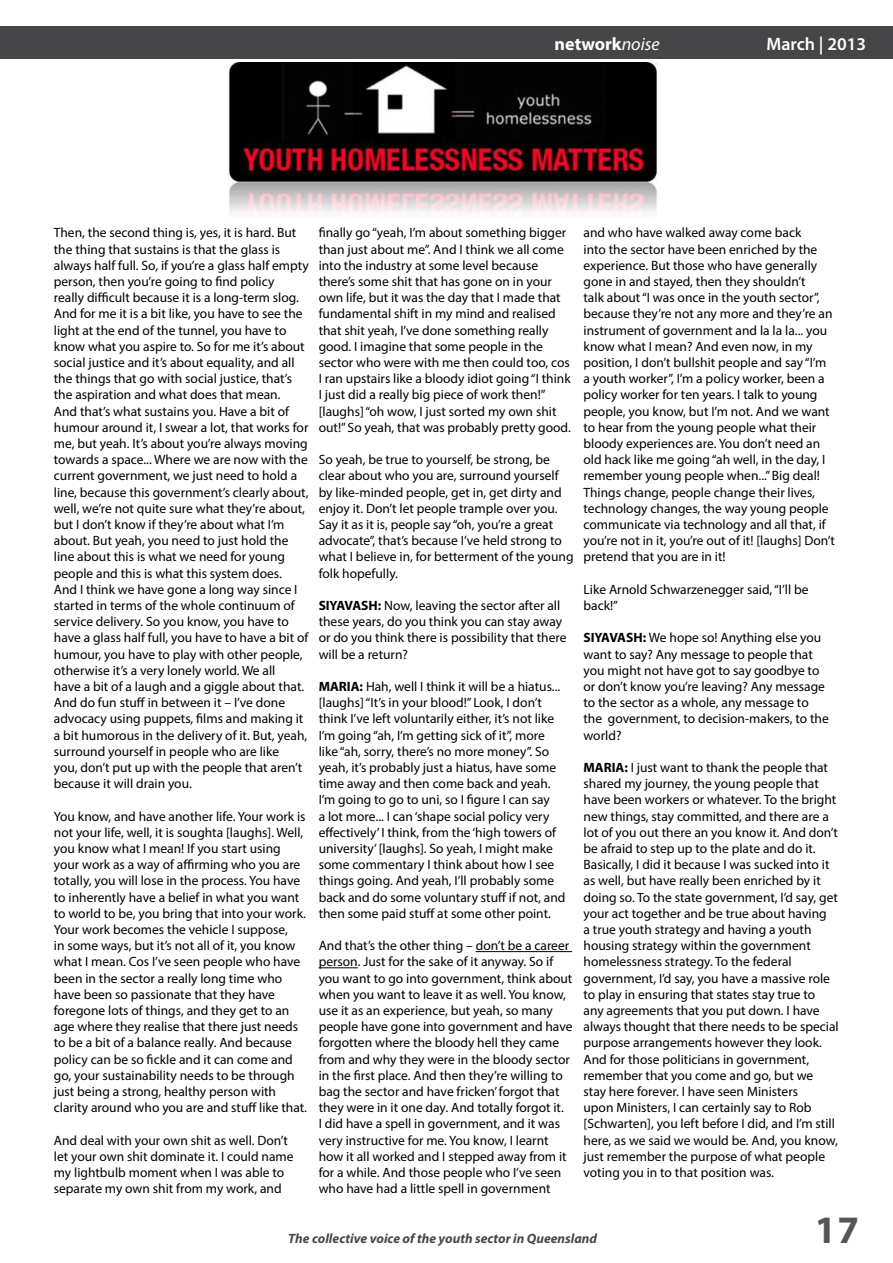
<style>
.page{position:relative;width:893px;height:1263px;background:#fff}
.page>*{position:absolute;margin:0;border:0;box-sizing:border-box;transform-origin:0 0}
.t1{font:700 39px "Myriad Pro";color:#565659}
.t2{font:700 18px "Myriad Pro";color:#fff}
.t3{font:600 18px "Myriad Pro";color:#fff}
.t4{font:13.5px/16.2px "Myriad Pro";color:#000}
.t5{font:italic 700 13.5px "Myriad Pro";color:#48484a}
.s1{font-weight:400;font-style:italic}
.s2{font-weight:700}
</style>
<div class="page">
<div style="left:0;top:26px;width:893px;height:33px;background:#464547"></div>
<hr style="left:476px;top:951px;width:96px;height:1px;background:#000">
<hr style="left:319px;top:967px;width:39px;height:1px;background:#000">
<img style="left:229px;top:62px;width:429px;height:153px">
<h2 class="t2" style="left:555px;top:32px;width:107px">network<span class="s1">noise</span></h2>
<h2 class="t3" style="left:766px;top:32px;width:101px">March | 2013</h2>
<p class="t4" style="left:54px;top:225px;width:256px">Then, the second thing is, yes, it is hard. But the thing that sustains is that the glass is always half full. So, if you’re a glass half empty person, then you’re going to find policy<br>really difficult because it is a long-term slog.<br>And for me it is a bit like, you have to see the light at the end of the tunnel, you have to know what you aspire to. So for me it’s about social justice and it’s about equality, and all the things that go with social justice, that’s the aspiration and what does that mean.<br>And that’s what sustains you. Have a bit of humour around it, I swear a lot, that works for me, but yeah. It’s about you’re always moving towards a space... Where we are now with the current government, we just need to hold a line, because this government’s clearly about, well, we’re not quite sure what they’re about, but I don’t know if they’re about what I’m about. But yeah, you need to just hold the line about this is what we need for young people and this is what this system does.<br>And I think we have gone a long way since I started in terms of the whole continuum of service delivery. So you know, you have to have a glass half full, you have to have a bit of humour, you have to play with other people, otherwise it’s a very lonely world. We all<br>have a bit of a laugh and a giggle about that.<br>And do fun stuff in between it – I’ve done advocacy using puppets, films and making it a bit humorous in the delivery of it. But, yeah, surround yourself in people who are like<br>you, don’t put up with the people that aren’t because it will drain you.</p>
<p class="t4" style="left:54px;top:808px;width:255px">You know, and have another life. Your work is not your life, well, it is soughta [laughs]. Well, you know what I mean! If you start using your work as a way of affirming who you are totally, you will lose in the process. You have to inherently have a belief in what you want to world to be, you bring that into your work.<br>Your work becomes the vehicle I suppose,<br>in some ways, but it’s not all of it, you know what I mean. Cos I’ve seen people who have been in the sector a really long time who have been so passionate that they have foregone lots of things, and they get to an age where they realise that there just needs to be a bit of a balance really. And because policy can be so fickle and it can come and go, your sustainability needs to be through just being a strong, healthy person with clarity around who you are and stuff like that.</p>
<p class="t4" style="left:54px;top:1132px;width:241px">And deal with your own shit as well. Don’t let your own shit dominate it. I could name my lightbulb moment when I was able to separate my own shit from my work, and</p>
<p class="t4" style="left:319px;top:225px;width:254px">finally go “yeah, I’m about something bigger than just about me”. And I think we all come into the industry at some level because there’s some shit that has gone on in your own life, but it was the day that I made that fundamental shift in my mind and realised that shit yeah, I’ve done something really good. I imagine that some people in the sector who were with me then could too, cos I ran upstairs like a bloody idiot going “I think I just did a really big piece of work then!” [laughs] “oh wow, I just sorted my own shit out!” So yeah, that was probably pretty good.</p>
<p class="t4" style="left:319px;top:451px;width:256px">So yeah, be true to yourself, be strong, be clear about who you are, surround yourself by like-minded people, get in, get dirty and enjoy it. Don’t let people trample over you.<br>Say it as it is, people say “oh, you’re a great advocate”, that’s because I’ve held strong to what I believe in, for betterment of the young folk hopefully.</p>
<p class="t4" style="left:319px;top:597px;width:249px"><span class="s2">SIYAVASH:</span> Now, leaving the sector after all these years, do you think you can stay away or do you think there is possibility that there will be a return?</p>
<p class="t4" style="left:319px;top:678px;width:248px"><span class="s2">MARIA:</span> Hah, well I think it will be a hiatus... [laughs] “It’s in your blood!” Look, I don’t think I’ve left voluntarily either, it’s not like I’m going “ah, I’m getting sick of it”, more like “ah, sorry, there’s no more money”. So yeah, it’s probably just a hiatus, have some time away and then come back and yeah.<br>I’m going to go to uni, so I figure I can say<br>a lot more... I can ‘shape social policy very effectively’ I think, from the ‘high towers of university’ [laughs]. So yeah, I might make some commentary I think about how I see things going. And yeah, I’ll probably some back and do some voluntary stuff if not, and then some paid stuff at some other point.</p>
<p class="t4" style="left:319px;top:937px;width:255px">And that’s the other thing – don’t be a career person. Just for the sake of it anyway. So if you want to go into government, think about when you want to leave it as well. You know, use it as an experience, but yeah, so many people have gone into government and have forgotten where the bloody hell they came from and why they were in the bloody sector in the first place. And then they’re willing to bag the sector and have fricken’ forgot that they were in it one day. And totally forgot it.<br>I did have a spell in government, and it was very instructive for me. You know, I learnt how it all worked and I stepped away from it for a while. And those people who I’ve seen who have had a little spell in government</p>
<p class="t4" style="left:583px;top:225px;width:253px">and who have walked away come back<br>into the sector have been enriched by the experience. But those who have generally gone in and stayed, then they shouldn’t<br>talk about “I was once in the youth sector”, because they’re not any more and they’re an instrument of government and la la la... you know what I mean? And even now, in my position, I don’t bullshit people and say “I’m a youth worker”, I’m a policy worker, been a policy worker for ten years. I talk to young people, you know, but I’m not. And we want to hear from the young people what their bloody experiences are. You don’t need an old hack like me going “ah well, in the day, I remember young people when...” Big deal!<br>Things change, people change their lives, technology changes, the way young people communicate via technology and all that, if you’re not in it, you’re out of it! [laughs] Don’t pretend that you are in it!</p>
<p class="t4" style="left:583px;top:581px;width:227px">Like Arnold Schwarzenegger said, “I’ll be back!”</p>
<p class="t4" style="left:583px;top:630px;width:247px"><span class="s2">SIYAVASH:</span> We hope so! Anything else you want to say? Any message to people that you might not have got to say goodbye to or don’t know you’re leaving? Any message to the sector as a whole, any message to the government, to decision-makers, to the world?</p>
<p class="t4" style="left:583px;top:759px;width:257px"><span class="s2">MARIA:</span> I just want to thank the people that shared my journey, the young people that have been workers or whatever. To the bright new things, stay committed, and there are a lot of you out there an you know it. And don’t be afraid to step up to the plate and do it.<br>Basically, I did it because I was sucked into it as well, but have really been enriched by it doing so. To the state government, I’d say, get your act together and be true about having<br>a true youth strategy and having a youth housing strategy within the government homelessness strategy. To the federal government, I’d say, you have a massive role to play in ensuring that states stay true to any agreements that you put down. I have always thought that there needs to be special purpose arrangements however they look.<br>And for those politicians in government, remember that you come and go, but we stay here forever. I have seen Ministers<br>upon Ministers, I can certainly say to Rob [Schwarten], you left before I did, and I’m still here, as we said we would be. And, you know, just remember the purpose of what people voting you in to that position was.</p>
<p class="t5" style="left:288px;top:1229px;width:310px">The collective voice of the youth sector in Queensland</p>
<h1 class="t1" style="left:815px;top:1205px;width:46px">17</h1>
</div>
